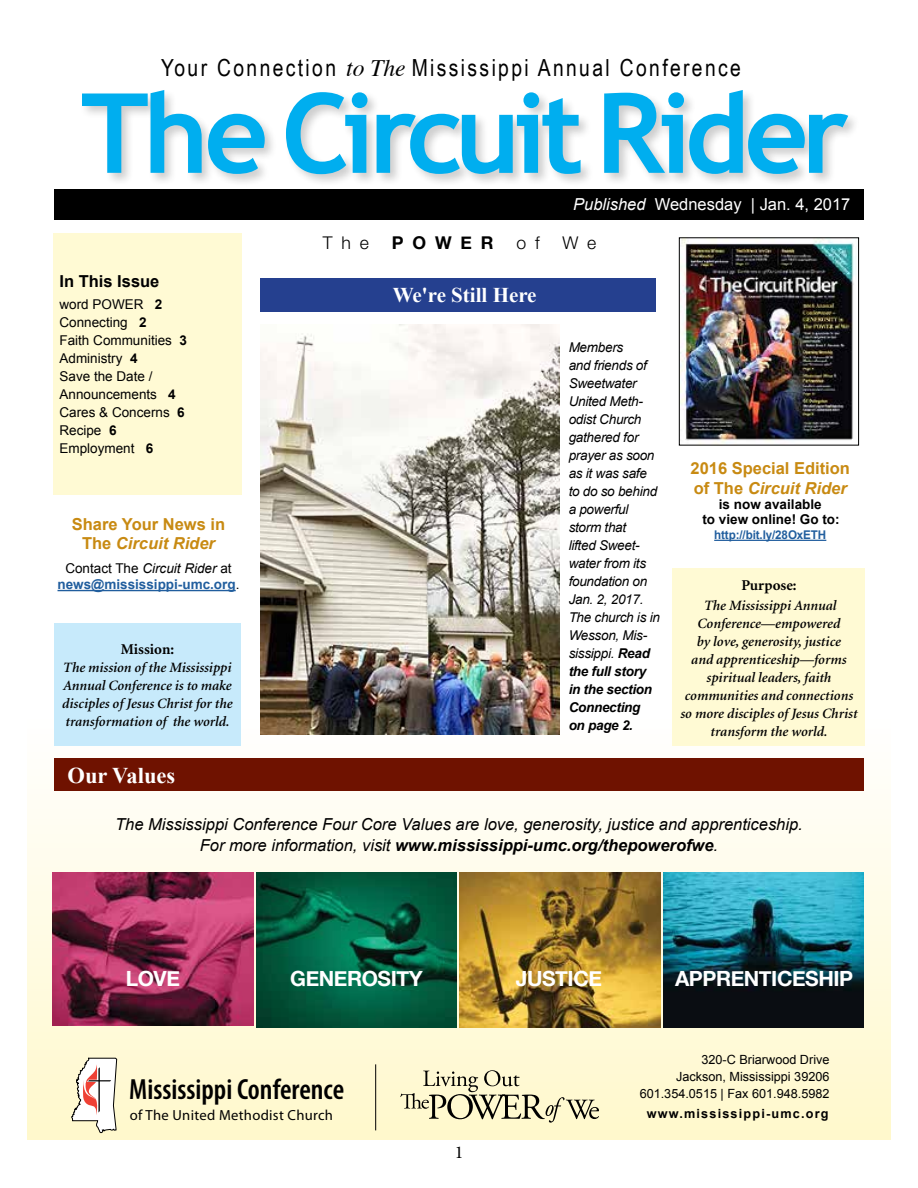
<style>
.page{position:relative;width:918px;height:1188px;background:#fff}
.page>*{position:absolute;margin:0;border:0;box-sizing:border-box;transform-origin:0 0}
.t1{font:700 110.85px "Trebuchet MS";letter-spacing:-.06em;color:#00aeef}
.t2{font:600 condensed 29.25px "Myriad Pro";color:#000}
.t3{font:23.55px "Arial Narrow";letter-spacing:.1em;color:#000}
.t4{font:700 22.5px "Times New Roman";color:#fff}
.t5{font:700 21px "Times New Roman";color:#fff}
.t6{font:700 20.85px "Helvetica Neue";letter-spacing:-.02em;color:#fff}
.t7{font:18px "Minion Pro";color:#000}
.t8{font:300 17.55px "Helvetica Neue";color:#000}
.t9{font:700 17.55px "Helvetica Neue";letter-spacing:.5em;color:#000}
.t10{font:italic 16.5px/21px "Arial";color:#000;text-align:center}
.t11{font:700 16.5px/19.8px "Arial";color:#c88a12}
.t12{font:16.5px "Arial";color:#fff}
.t13{font:700 16.5px "Arial";color:#000}
.t14{font:700 15px "Minion";color:#000}
.t15{font:14.7px "Myriad Pro";letter-spacing:.02em;color:#000}
.t16{font:italic 600 14.25px/18px "Minion";color:#000;text-align:center}
.t17{font:italic 13.5px/18px "Arial";letter-spacing:-.02em;color:#000}
.t18{font:13.5px/18px "Arial";color:#000}
.t19{font:700 13.5px/16.5px "Arial";color:#215e9e;text-align:center}
.t20{font:700 13.5px/15px "Arial";color:#000;text-align:center}
.t21{font:12.6px/17px "Arial";color:#000;text-align:right}
.t22{font:700 12.6px "Arial";letter-spacing:.095em;color:#000}
.t23{font:700 12px "Arial";letter-spacing:-.01em;color:#215e9e}
.s1{font-family:"Times";font-style:italic}
.s2{font-style:italic}
.s3{font-weight:700}
.s4{font-weight:400;color:#000}
.s5{font-weight:400;font-style:italic;color:#000}
</style>
<div class="page">
<div style="left:27px;top:717px;width:864px;height:422px;background:linear-gradient(to bottom,#fefcfc,#fcf2c6)"></div>
<div style="left:79px;top:88px;width:782px;height:99px;background:#000;opacity:.2"></div>
<div style="left:54px;top:189px;width:810px;height:30px;background:#000"></div>
<div style="left:260px;top:279px;width:396px;height:33px;background:#25408f"></div>
<div style="left:54px;top:759px;width:810px;height:32px;background:#6f1200"></div>
<div style="left:673px;top:569px;width:192px;height:177px;background:#fffad4"></div>
<div style="left:54px;top:623px;width:187px;height:122px;background:#c7eafb"></div>
<hr style="left:714px;top:540px;width:112px;height:1px;background:#215e9e">
<hr style="left:58px;top:590px;width:178px;height:1px;background:#215e9e">
<div style="left:53px;top:233px;width:189px;height:262px;background:#fffad4"></div>
<svg style="left:71px;top:1058px;width:46px;height:76px"></svg>
<hr style="left:375px;top:1064px;width:1px;height:66px;background:#000">
<img style="left:681px;top:239px;width:175px;height:204px">
<div style="left:679px;top:237px;width:180px;height:208px;border:1px solid #000"></div>
<img style="left:260px;top:324px;width:299px;height:410px">
<img style="left:53px;top:872px;width:200px;height:154px">
<img style="left:460px;top:872px;width:200px;height:155px">
<img style="left:256px;top:872px;width:201px;height:155px">
<img style="left:663px;top:872px;width:201px;height:155px">
<svg style="left:400px;top:1070px;width:199px;height:53px;background:#d8d3b1"></svg>
<h3 class="t3" style="left:161px;top:54px;width:581px">Your Connection <span class="s1">to The</span> Mississippi Annual Conference</h3>
<h1 class="t1" style="left:81px;top:64px;width:770px">The Circuit Rider</h1>
<p class="t12" style="left:573px;top:194px;width:279px"><span class="s2">Published</span> Wednesday | Jan. 4, 2017</p>
<p class="t13" style="left:59px;top:271px;width:101px">In This Issue</p>
<p class="t18" style="left:59px;top:295px;width:129px">word POWER <span class="s3">2<br></span>Connecting <span class="s3">2<br></span>Faith Communities <span class="s3">3<br></span>Administry <span class="s3">4<br></span>Save the Date /<br>Announcements <span class="s3">4<br></span>Cares &amp; Concerns <span class="s3">6<br></span>Recipe <span class="s3">6<br></span>Employment <span class="s3">6</span></p>
<p class="t11" style="left:72px;top:514px;width:155px;text-align:center">Share Your News in<br>The <span class="s2">Circuit Rider</span></p>
<p class="t19" style="left:58px;top:560px;width:183px"><span class="s4">Contact The</span> <span class="s5">Circuit Rider</span> <span class="s4">at </span>news@mississippi-umc.org<span class="s4">.</span></p>
<p class="t14" style="left:121px;top:641px;width:55px">Mission:</p>
<p class="t16" style="left:62px;top:659px;width:172px;text-align:justify">The mission of the Mississippi Annual Conference is to make disciples of Jesus Christ for the transformation of the world.</p>
<h3 class="t4" style="left:68px;top:759px;width:109px">Our Values</h3>
<p class="t8" style="left:323px;top:232px;width:48px">The</p>
<p class="t9" style="left:392px;top:229px;width:103px">POWER</p>
<p class="t8" style="left:516px;top:232px;width:25px">o f</p>
<p class="t8" style="left:563px;top:232px;width:35px">W e</p>
<h3 class="t5" style="left:393px;top:281px;width:145px">We're Still Here</h3>
<p class="t17" style="left:569px;top:339px;width:93px">Members<br>and friends of<br>Sweetwater<br>United Meth&shy;odist Church gathered for prayer as soon as it was safe to do so behind a powerful storm that<br>lifted Sweet&shy;water from its foundation on<br>Jan. 2, 2017.<br>The church is in<br>Wesson, Mis&shy;sissippi. <span class="s3">Read the full story in the section<br>Connecting on page 2.</span></p>
<p class="t11" style="left:690px;top:459px;width:161px">2016 Special Edition of The <span class="s2">Circuit Rider</span></p>
<p class="t20" style="left:702px;top:497px;width:139px">is now available<br>to view online! Go to:</p>
<p class="t23" style="left:714px;top:527px;width:114px">http://bit.ly/28OxETH</p>
<p class="t14" style="left:741px;top:578px;width:57px">Purpose:</p>
<p class="t16" style="left:680px;top:597px;width:179px">The Mississippi Annual<br>Conference—empowered<br>by love, generosity, justice<br>and apprenticeship—forms spiritual leaders, faith communities and connections so more disciples of Jesus Christ transform the world.</p>
<p class="t10" style="left:115px;top:814px;width:689px">The Mississippi Conference Four Core Values are love, generosity, justice and apprenticeship.<br>For more information, visit <span class="s3">www.mississippi-umc.org/thepowerofwe</span>.</p>
<h3 class="t6" style="left:126px;top:962px;width:56px">LOVE</h3>
<h3 class="t6" style="left:290px;top:962px;width:134px">GENEROSITY</h3>
<h3 class="t6" style="left:516px;top:962px;width:88px">JUSTICE</h3>
<h3 class="t6" style="left:675px;top:962px;width:180px">APPRENTICESHIP</h3>
<h2 class="t2" style="left:129px;top:1071px;width:216px">Mississippi Conference</h2>
<p class="t15" style="left:130px;top:1106px;width:205px">of The United Methodist Church</p>
<p class="t7" style="left:455px;top:1140px;width:10px">1</p>
<p class="t21" style="left:640px;top:1052px;width:191px">320-C Briarwood Drive<br>Jackson, Mississippi 39206<br>601.354.0515 | Fax 601.948.5982</p>
<p class="t22" style="left:647px;top:1106px;width:183px">www.mississippi-umc.org</p>
</div>
